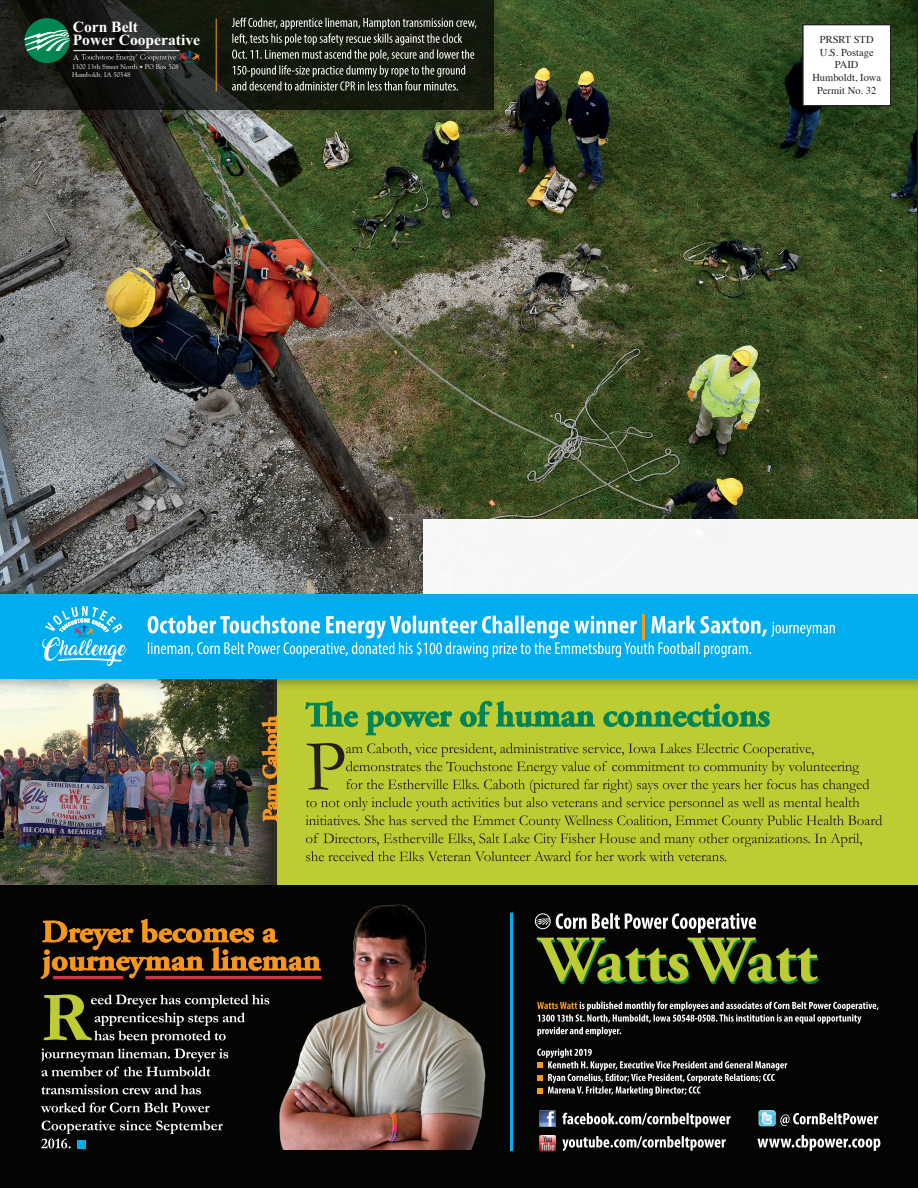
<style>
.page{position:relative;width:918px;height:1188px;background:#fff}
.page>*{position:absolute;margin:0;border:0;box-sizing:border-box;transform-origin:0 0}
.t1{font:700 65.1px "Adobe Garamond Pro";color:#bccc32}
.t2{font:700 15.6px/12.9px "Times New Roman";color:#fff}
.t3{font:10.5px "Times";color:#231f20}
.t4{font:7.95px "Times New Roman";color:#fff}
.t5{font:6.9px/8.7px "Goudy Std";color:#fff}
.s1{font-size:6.15px}
.s2{color:#008457}
</style>
<div class="page">
<img style="left:0;top:0;width:917px;height:590px">
<div style="left:0;top:677px;width:918px;height:212px;background:#bccc32"></div>
<img style="left:0;top:692px;width:228px;height:194px">
<svg style="left:228px;top:692px;width:49px;height:194px;background:#34382a"></svg>
<svg style="left:305px;top:743px;width:577px;height:118px"></svg>
<svg style="left:305px;top:701px;width:465px;height:34px"></svg>
<div style="left:0;top:886px;width:918px;height:302px;background:#040503"></div>
<svg style="left:262px;top:709px;width:16px;height:112px;background:#8b6221"></svg>
<svg style="left:537px;top:1002px;width:342px;height:34px"></svg>
<img style="left:758px;top:1110px;width:17px;height:16px">
<img style="left:539px;top:1110px;width:17px;height:16px">
<svg style="left:556px;top:913px;width:200px;height:20px"></svg>
<div style="left:535px;top:914px;width:16px;height:15px;border:1px solid #fff;border-radius:50%"></div>
<svg style="left:535px;top:918px;width:15px;height:7px"></svg>
<img style="left:540px;top:1136px;width:16px;height:15px">
<svg style="left:562px;top:1135px;width:318px;height:16px"></svg>
<svg style="left:562px;top:1113px;width:169px;height:14px"></svg>
<svg style="left:780px;top:1113px;width:98px;height:13px"></svg>
<svg style="left:537px;top:1049px;width:250px;height:47px"></svg>
<div style="left:0;top:590px;width:918px;height:102px;background:#231f20;opacity:.3"></div>
<div style="left:0;top:594px;width:918px;height:85px;background:#00aeef"></div>
<svg style="left:42px;top:606px;width:85px;height:60px"></svg>
<div style="left:423px;top:520px;width:495px;height:74px;background:#f6f7f5"></div>
<div style="left:0;top:0;width:506px;height:123px;background:#231f20;opacity:.3"></div>
<svg style="left:0;top:0;width:494px;height:110px;background:#181b13"></svg>
<svg style="left:232px;top:18px;width:245px;height:73px;background:#3b4135"></svg>
<hr style="left:216px;top:19px;width:1px;height:73px;background:#f7981d">
<svg style="left:25px;top:18px;width:45px;height:45px;background:#2d815f"></svg>
<hr style="left:73px;top:50px;width:107px;height:1px;background:#fff">
<svg style="left:81px;top:49px;width:119px;height:15px;background:#373834"></svg>
<hr style="left:642px;top:614px;width:3px;height:26px;background:#f7981d">
<svg style="left:148px;top:616px;width:687px;height:41px"></svg>
<hr style="left:510px;top:913px;width:3px;height:238px;background:#00aeef">
<svg style="left:41px;top:919px;width:235px;height:60px"></svg>
<svg style="left:41px;top:1121px;width:182px;height:27px"></svg>
<svg style="left:41px;top:1103px;width:169px;height:9px"></svg>
<svg style="left:41px;top:1085px;width:160px;height:9px"></svg>
<svg style="left:41px;top:994px;width:228px;height:82px"></svg>
<hr style="left:53px;top:976px;width:70px;height:3px;background:#d63247">
<hr style="left:146px;top:976px;width:176px;height:3px;background:#d63247">
<img style="left:276px;top:904px;width:210px;height:246px">
<div style="left:78px;top:1140px;width:8px;height:8px;background:#00aeef"></div>
<div style="left:803px;top:25px;width:88px;height:81px;background:#fff"></div>
<div style="left:802px;top:24px;width:89px;height:82px;border:1px solid #231f20"></div>
<p class="t2" style="left:73px;top:20px;width:129px">Corn Belt<br>Power Cooperative</p>
<p class="t4" style="left:73px;top:52px;width:7px">A</p>
<p class="t5" style="left:72px;top:62px;width:108px">1300 13th Street North <span class="s1">•</span> PO Box 508<br>Humboldt, IA 50548</p>
<p class="t3" style="left:820px;top:30px;width:55px">PRSRT STD</p>
<p class="t3" style="left:820px;top:43px;width:55px">U.S. Postage</p>
<p class="t3" style="left:835px;top:55px;width:25px">PAID</p>
<p class="t3" style="left:812px;top:68px;width:70px">Humboldt, Iowa</p>
<p class="t3" style="left:817px;top:80px;width:61px">Permit No. 32</p>
<h1 class="t1" style="left:540px;top:922px;width:279px"><span class="s2">W</span>atts<span class="s2">W</span>att</h1>
</div>
